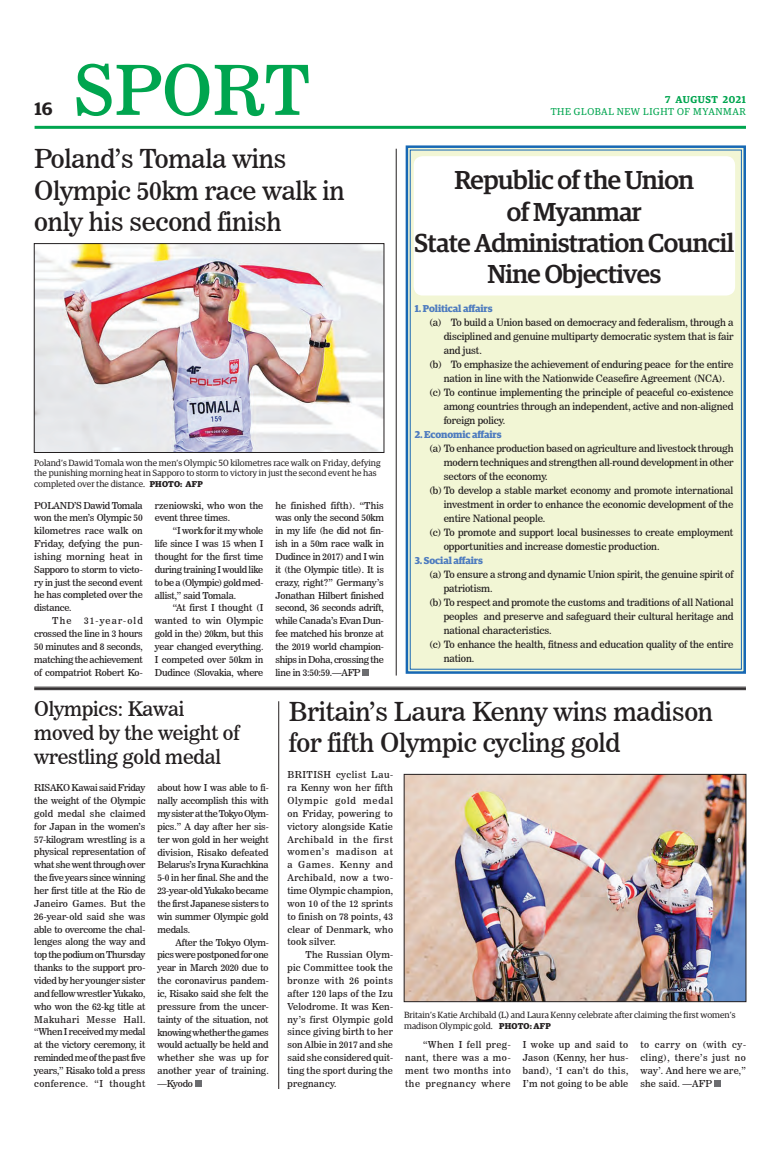
<style>
.page{position:relative;width:773px;height:1152px;background:#fff}
.page>*{position:absolute;margin:0;border:0;box-sizing:border-box;transform-origin:0 0}
.t1{font:68.5px "News 706 BT Roman C";color:#00a54f}
._2_Clm_Head{font:26px/31.2px "News 706 BT Roman C";letter-spacing:-.01em;color:#231f20}
.Brief_Head{font:500 26px/31.2px "Guardian Egyp";letter-spacing:-.02em;color:#231f20;text-align:center}
._2_Clm_Head-2{font:20px/24px "News 706 BT Roman C";letter-spacing:-.01em;color:#231f20}
.t2{font:600 18px "Guardian Egyp";color:#231f20}
.t3{font:10px "News 706 BT Roman C";letter-spacing:-.01em;color:#231f20}
.t4{font:700 10px "Guardian Egyp";letter-spacing:-.01em;color:#4e7cbf}
.t5{font:10px "Guardian Egyp";letter-spacing:.06em;color:#00a54f}
.t6{font:600 10px "Guardian Egyp";letter-spacing:.055em;color:#00a54f}
._2nd_Body{font:9.5px/12.9px "News 706 BT Roman C";letter-spacing:-.005em;color:#231f20;text-align:justify}
.Normal_Para{font:9.5px/12.9px "News 706 BT Roman C";letter-spacing:-.02em;color:#231f20;text-align:justify}
.t7{font:9px/10.8px "Guardian Egyp";color:#231f20}
.s1{font-weight:700;font-size:8.5px}
</style>
<div class="page">
<hr style="left:35px;top:126px;width:711px;height:3px;background:#00a54f">
<div style="left:405px;top:145px;width:341px;height:529px;background:#f2f6d5"></div>
<div style="left:413px;top:156px;width:322px;height:140px;background:#fff;border-radius:9px"></div>
<div style="left:362px;top:669px;width:7px;height:7px;background:#6c6d70"></div>
<img style="left:36px;top:245px;width:346px;height:206px">
<div style="left:34px;top:243px;width:350px;height:210px;border:1px solid #231f20"></div>
<hr style="left:34px;top:687px;width:712px;height:1px;background:#231f20">
<hr style="left:34px;top:688px;width:712px;height:1px;background:#231f20">
<hr style="left:34px;top:689px;width:712px;height:1px;background:#231f20">
<hr style="left:396px;top:149px;width:1px;height:527px;background:#231f20">
<div style="left:714px;top:1080px;width:7px;height:7px;background:#6c6d70"></div>
<img style="left:406px;top:776px;width:338px;height:224px">
<div style="left:404px;top:774px;width:342px;height:228px;border:1px solid #231f20"></div>
<div style="left:195px;top:1080px;width:6px;height:7px;background:#6c6d70"></div>
<hr style="left:278px;top:701px;width:1px;height:388px;background:#231f20">
<h1 class="t1" style="left:73px;top:49px;width:238px">SPORT</h1>
<p class="t6" style="left:665px;top:92px;width:82px">7 AUGUST 2021</p>
<h3 class="t2" style="left:35px;top:95px;width:20px">16</h3>
<p class="t5" style="left:550px;top:105px;width:197px">THE GLOBAL NEW LIGHT OF MYANMAR</p>
<p class="_2_Clm_Head" style="left:34px;top:143px;width:312px">Poland’s Tomala wins<br>Olympic 50km race walk in only his second finish</p>
<p class="t7" style="left:34px;top:457px;width:348px">Poland’s Dawid Tomala won the men’s Olympic 50 kilometres race walk on Friday, defying the punishing morning heat in Sapporo to storm to victory in just the second event he has completed over the distance. <span class="s1">PHOTO: AFP</span></p>
<p class="Normal_Para" style="left:34px;top:499px;width:110px">POLAND’S Dawid Tomala won the men’s Olympic 50 kilometres race walk on Friday, defying the pun&shy;ishing morning heat in Sapporo to storm to victo&shy;ry in just the second event he has completed over the distance.</p>
<p class="_2nd_Body" style="left:52px;top:614px;width:21px">The</p>
<p class="_2nd_Body" style="left:34px;top:614px;width:110px;text-indent:50px">31-year-old crossed the line in 3 hours 50 minutes and 8 seconds, matching the achievement of compatriot Robert Ko-</p>
<p class="_2nd_Body" style="left:155px;top:499px;width:110px">rzeniowski, who won the event three times.</p>
<p class="_2nd_Body" style="left:155px;top:524px;width:110px;text-indent:18px">“I work for it my whole life since I was 15 when I thought for the first time during training I would like to be a (Olympic) gold med&shy;allist,” said Tomala.</p>
<p class="_2nd_Body" style="left:155px;top:601px;width:110px;text-indent:18px">“At first I thought (I wanted to win Olympic gold in the) 20km, but this year changed everything.<br>I competed over 50km in Dudince (Slovakia, where</p>
<p class="_2nd_Body" style="left:275px;top:499px;width:110px">he finished fifth). “This was only the second 50km in my life (he did not fin&shy;ish in a 50m race walk in Dudince in 2017) and I win it (the Olympic title). It is crazy, right?” Germany’s Jonathan Hilbert finished second, 36 seconds adrift, while Canada’s Evan Dun&shy;fee matched his bronze at the 2019 world champion&shy;ships in Doha, crossing the line in 3:50:59.—AFP</p>
<p class="Brief_Head" style="left:454px;top:163px;width:241px">Republic of the Union of Myanmar</p>
<p class="Brief_Head" style="left:414px;top:225px;width:321px">State Administration Council</p>
<p class="Brief_Head" style="left:487px;top:256px;width:175px">Nine Objectives</p>
<p class="t4" style="left:414px;top:301px;width:79px">1. Political affairs</p>
<p class="t3" style="left:429px;top:317px;width:305px">(a) To build a Union based on democracy and federalism, through a</p>
<p class="t3" style="left:443px;top:331px;width:291px">disciplined and genuine multiparty democratic system that is fair</p>
<p class="t3" style="left:443px;top:345px;width:40px">and just.</p>
<p class="t3" style="left:429px;top:359px;width:306px">(b) To emphasize the achievement of enduring peace for the entire</p>
<p class="t3" style="left:443px;top:373px;width:282px">nation in line with the Nationwide Ceasefire Agreement (NCA).</p>
<p class="t3" style="left:429px;top:387px;width:306px">(c) To continue implementing the principle of peaceful co-existence</p>
<p class="t3" style="left:443px;top:401px;width:291px">among countries through an independent, active and non-aligned</p>
<p class="t3" style="left:443px;top:415px;width:63px">foreign policy.</p>
<p class="t4" style="left:414px;top:427px;width:88px">2. Economic affairs</p>
<p class="t3" style="left:429px;top:443px;width:306px">(a) To enhance production based on agriculture and livestock through</p>
<p class="t3" style="left:443px;top:457px;width:291px">modern techniques and strengthen all-round development in other</p>
<p class="t3" style="left:443px;top:471px;width:105px">sectors of the economy.</p>
<p class="t3" style="left:429px;top:485px;width:305px">(b) To develop a stable market economy and promote international</p>
<p class="t3" style="left:443px;top:499px;width:291px">investment in order to enhance the economic development of the</p>
<p class="t3" style="left:443px;top:513px;width:103px">entire National people.</p>
<p class="t3" style="left:429px;top:527px;width:305px">(c) To promote and support local businesses to create employment</p>
<p class="t3" style="left:443px;top:541px;width:217px">opportunities and increase domestic production.</p>
<p class="t4" style="left:414px;top:553px;width:70px">3. Social affairs</p>
<p class="t3" style="left:429px;top:569px;width:306px">(a) To ensure a strong and dynamic Union spirit, the genuine spirit of</p>
<p class="t3" style="left:443px;top:583px;width:50px">patriotism.</p>
<p class="t3" style="left:429px;top:597px;width:306px">(b) To respect and promote the customs and traditions of all National</p>
<p class="t3" style="left:443px;top:611px;width:291px">peoples and preserve and safeguard their cultural heritage and</p>
<p class="t3" style="left:443px;top:625px;width:109px">national characteristics.</p>
<p class="t3" style="left:429px;top:639px;width:306px">(c) To enhance the health, fitness and education quality of the entire</p>
<p class="t3" style="left:443px;top:653px;width:32px">nation.</p>
<p class="_2_Clm_Head-2" style="left:34px;top:697px;width:207px">Olympics: Kawai moved by the weight of wrestling gold medal</p>
<p class="Normal_Para" style="left:34px;top:781px;width:113px">RISAKO Kawai said Friday the weight of the Olympic gold medal she claimed for Japan in the women’s 57-kilogram wrestling is a physical representation of what she went through over the five years since winning her first title at the Rio de Janeiro Games. But the 26-year-old said she was able to overcome the chal&shy;lenges along the way and top the podium on Thursday thanks to the support pro&shy;vided by her younger sister and fellow wrestler Yukako, who won the 62-kg title at Makuhari Messe Hall. “When I received my medal at the victory ceremony, it reminded me of the past five years,” Risako told a press conference. “I thought</p>
<p class="Normal_Para" style="left:157px;top:781px;width:113px">about how I was able to fi&shy;nally accomplish this with my sister at the Tokyo Olym&shy;pics.” A day after her sis&shy;ter won gold in her weight division, Risako defeated Belarus’s Iryna Kurachkina 5-0 in her final. She and the 23-year-old Yukako became the first Japanese sisters to win summer Olympic gold medals.</p>
<p class="_2nd_Body" style="left:157px;top:936px;width:113px;text-indent:18px">After the Tokyo Olym&shy;pics were postponed for one year in March 2020 due to the coronavirus pandem&shy;ic, Risako said she felt the pressure from the uncer&shy;tainty of the situation, not knowing whether the games would actually be held and whether she was up for another year of training. —Kyodo</p>
<p class="_2_Clm_Head" style="left:289px;top:696px;width:426px">Britain’s Laura Kenny wins madison for fifth Olympic cycling gold</p>
<p class="Normal_Para" style="left:287px;top:768px;width:107px">BRITISH cyclist Lau&shy;ra Kenny won her fifth Olympic gold medal on Friday, powering to victory alongside Katie Archibald in the first women’s madison at a Games. Kenny and Archibald, now a two&shy;time Olympic champion, won 10 of the 12 sprints to finish on 78 points, 43 clear of Denmark, who took silver.</p>
<p class="_2nd_Body" style="left:287px;top:948px;width:107px;text-indent:18px">The Russian Olym&shy;pic Committee took the bronze with 26 points after 120 laps of the Izu Velodrome. It was Ken&shy;ny’s first Olympic gold since giving birth to her son Albie in 2017 and she said she considered quit&shy;ting the sport during the pregnancy.</p>
<p class="t7" style="left:404px;top:1009px;width:333px">Britain’s Katie Archibald (L) and Laura Kenny celebrate after claiming the first women’s madison Olympic gold. <span class="s1">PHOTO: AFP</span></p>
<p class="_2nd_Body" style="left:405px;top:1038px;width:107px;text-indent:18px">“When I fell preg&shy;nant, there was a mo&shy;ment two months into the pregnancy where</p>
<p class="_2nd_Body" style="left:522px;top:1038px;width:107px">I woke up and said to Jason (Kenny, her hus&shy;band), ‘I can’t do this, I’m not going to be able</p>
<p class="_2nd_Body" style="left:640px;top:1038px;width:107px">to carry on (with cy&shy;cling), there’s just no way’. And here we are,” she said. —AFP</p>
</div>
